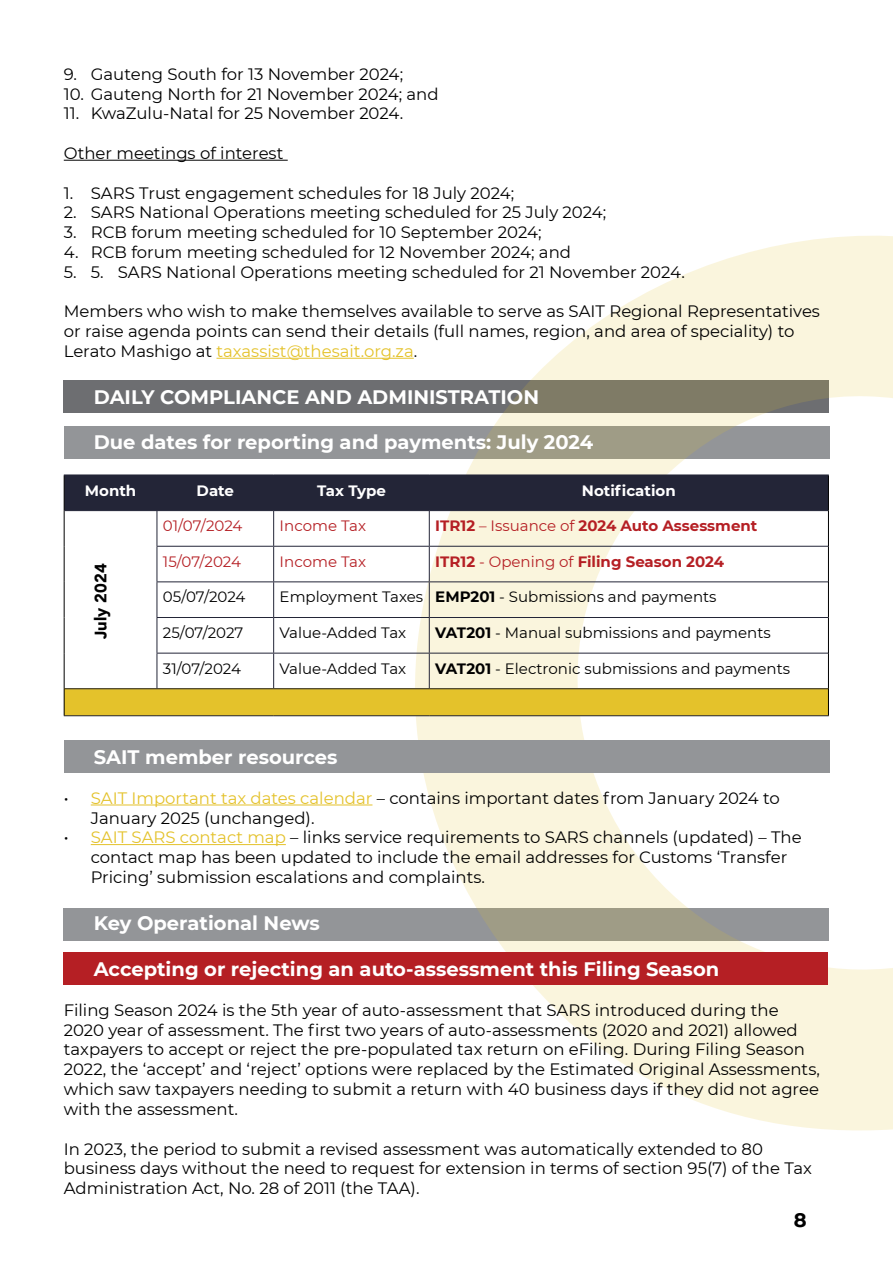
<style>
.page{position:relative;width:893px;height:1263px;background:#fff}
.page>*{position:absolute;margin:0;border:0;box-sizing:border-box;transform-origin:0 0}
.t1{font:700 19.5px "Montserrat";color:#fff}
.t2{font:700 19.5px "Montserrat";color:#000}
.t3{font:16.5px/19.8px "Montserrat";color:#000}
.t4{font:900 16.5px "Avenir";color:#000}
.t5{font:15px "Montserrat";color:#000}
.t6{font:700 15px "Montserrat";color:#b51f24}
.t7{font:15px "Montserrat";color:#b51f24}
.t8{font:700 15px "Montserrat";color:#fff}
.s1{color:#e4c22b}
.s2{font-weight:400}
.s3{font-weight:700}
</style>
<div class="page">
<div style="left:64px;top:381px;width:765px;height:32px;background:#6d6e71"></div>
<div style="left:64px;top:426px;width:765px;height:32px;background:#939598"></div>
<div style="left:64px;top:909px;width:765px;height:32px;background:#939598"></div>
<svg style="left:401px;top:235px;width:492px;height:896px"></svg>
<div style="left:64px;top:952px;width:764px;height:33px;background:#b51f24"></div>
<div style="left:64px;top:741px;width:765px;height:32px;background:#939598"></div>
<hr style="left:64px;top:160px;width:224px;height:1px;background:#000">
<hr style="left:217px;top:358px;width:197px;height:1px;background:#e4c22b">
<hr style="left:91px;top:804px;width:281px;height:1px;background:#e4c22b">
<hr style="left:91px;top:844px;width:195px;height:1px;background:#e4c22b">
<div style="left:65px;top:476px;width:763px;height:34px;background:#232537"></div>
<div style="left:64px;top:689px;width:764px;height:27px;background:#e4c22b"></div>
<hr style="left:64px;top:475px;width:1px;height:36px;background:#000">
<hr style="left:828px;top:475px;width:1px;height:36px;background:#000">
<hr style="left:64px;top:511px;width:1px;height:35px;background:#000">
<hr style="left:828px;top:511px;width:1px;height:35px;background:#000">
<hr style="left:64px;top:546px;width:1px;height:36px;background:#000">
<hr style="left:828px;top:546px;width:1px;height:36px;background:#000">
<hr style="left:64px;top:582px;width:1px;height:35px;background:#000">
<hr style="left:828px;top:582px;width:1px;height:35px;background:#000">
<hr style="left:64px;top:617px;width:1px;height:36px;background:#000">
<hr style="left:828px;top:617px;width:1px;height:36px;background:#000">
<hr style="left:64px;top:653px;width:1px;height:36px;background:#000">
<hr style="left:828px;top:653px;width:1px;height:36px;background:#000">
<hr style="left:157px;top:475px;width:1px;height:35px;background:#232537">
<hr style="left:273px;top:475px;width:1px;height:35px;background:#232537">
<hr style="left:429px;top:475px;width:1px;height:35px;background:#232537">
<hr style="left:157px;top:511px;width:1px;height:35px;background:#232537">
<hr style="left:273px;top:511px;width:1px;height:35px;background:#232537">
<hr style="left:429px;top:511px;width:1px;height:35px;background:#232537">
<hr style="left:157px;top:547px;width:1px;height:34px;background:#232537">
<hr style="left:273px;top:547px;width:1px;height:34px;background:#232537">
<hr style="left:429px;top:547px;width:1px;height:34px;background:#232537">
<hr style="left:157px;top:582px;width:1px;height:35px;background:#232537">
<hr style="left:273px;top:582px;width:1px;height:35px;background:#232537">
<hr style="left:429px;top:582px;width:1px;height:35px;background:#232537">
<hr style="left:157px;top:618px;width:1px;height:35px;background:#232537">
<hr style="left:273px;top:618px;width:1px;height:35px;background:#232537">
<hr style="left:429px;top:618px;width:1px;height:35px;background:#232537">
<hr style="left:157px;top:653px;width:1px;height:35px;background:#232537">
<hr style="left:273px;top:653px;width:1px;height:35px;background:#232537">
<hr style="left:429px;top:653px;width:1px;height:35px;background:#232537">
<hr style="left:157px;top:546px;width:117px;height:1px;background:#232537">
<hr style="left:274px;top:546px;width:155px;height:1px;background:#232537">
<hr style="left:429px;top:546px;width:399px;height:1px;background:#232537">
<hr style="left:157px;top:581px;width:117px;height:1px;background:#232537">
<hr style="left:274px;top:581px;width:155px;height:1px;background:#232537">
<hr style="left:429px;top:581px;width:399px;height:1px;background:#232537">
<hr style="left:157px;top:617px;width:117px;height:1px;background:#232537">
<hr style="left:274px;top:617px;width:155px;height:1px;background:#232537">
<hr style="left:429px;top:617px;width:399px;height:1px;background:#232537">
<hr style="left:157px;top:653px;width:117px;height:1px;background:#232537">
<hr style="left:274px;top:653px;width:155px;height:1px;background:#232537">
<hr style="left:429px;top:653px;width:399px;height:1px;background:#232537">
<hr style="left:65px;top:688px;width:92px;height:1px;background:#232537">
<hr style="left:157px;top:688px;width:117px;height:1px;background:#232537">
<hr style="left:274px;top:688px;width:155px;height:1px;background:#232537">
<hr style="left:429px;top:688px;width:399px;height:1px;background:#232537">
<hr style="left:64px;top:715px;width:93px;height:1px;background:#232537">
<hr style="left:157px;top:715px;width:117px;height:1px;background:#232537">
<hr style="left:274px;top:715px;width:155px;height:1px;background:#232537">
<hr style="left:429px;top:715px;width:400px;height:1px;background:#232537">
<svg style="left:64px;top:689px;width:1px;height:26px"></svg>
<svg style="left:828px;top:689px;width:1px;height:26px"></svg>
<hr style="left:64px;top:475px;width:93px;height:1px;background:#232537">
<hr style="left:157px;top:475px;width:117px;height:1px;background:#232537">
<hr style="left:274px;top:475px;width:155px;height:1px;background:#232537">
<hr style="left:429px;top:475px;width:400px;height:1px;background:#232537">
<hr style="left:65px;top:510px;width:92px;height:1px;background:#232537">
<hr style="left:157px;top:510px;width:117px;height:1px;background:#232537">
<hr style="left:274px;top:510px;width:155px;height:1px;background:#232537">
<hr style="left:429px;top:510px;width:399px;height:1px;background:#232537">
<p class="t3" style="left:64px;top:63px;width:341px">9. Gauteng South for 13 November 2024;</p>
<p class="t3" style="left:64px;top:83px;width:376px">10. Gauteng North for 21 November 2024; and</p>
<p class="t3" style="left:64px;top:103px;width:341px">11. KwaZulu-Natal for 25 November 2024.</p>
<p class="t3" style="left:64px;top:143px;width:221px">Other meetings of interest</p>
<p class="t3" style="left:64px;top:182px;width:452px">1. SARS Trust engagement schedules for 18 July 2024;</p>
<p class="t3" style="left:64px;top:202px;width:544px">2. SARS National Operations meeting scheduled for 25 July 2024;</p>
<p class="t3" style="left:64px;top:222px;width:479px">3. RCB forum meeting scheduled for 10 September 2024;</p>
<p class="t3" style="left:64px;top:242px;width:509px">4. RCB forum meeting scheduled for 12 November 2024; and</p>
<p class="t3" style="left:64px;top:261px;width:623px">5. 5. SARS National Operations meeting scheduled for 21 November 2024.</p>
<p class="t3" style="left:64px;top:301px;width:758px">Members who wish to make themselves available to serve as SAIT Regional Representatives or raise agenda points can send their details (full names, region, and area of speciality) to<br>Lerato Mashigo at <span class="s1">taxassist@thesait.org.za</span>.</p>
<p class="t1" style="left:94px;top:383px;width:447px">DAILY COMPLIANCE AND ADMINISTRATION</p>
<p class="t1" style="left:94px;top:428px;width:501px">Due dates for reporting and payments: July 2024</p>
<p class="t8" style="left:85px;top:479px;width:53px">Month</p>
<p class="t8" style="left:197px;top:479px;width:39px">Date</p>
<p class="t8" style="left:317px;top:479px;width:70px">Tax Type</p>
<p class="t8" style="left:582px;top:479px;width:95px">Notification</p>
<p class="t7" style="left:163px;top:515px;width:81px">01/07/2024</p>
<p class="t7" style="left:280px;top:515px;width:88px">Income Tax</p>
<p class="t6" style="left:435px;top:515px;width:324px">ITR12 <span class="s2">– Issuance of</span> 2024 Auto Assessment</p>
<p class="t7" style="left:163px;top:551px;width:80px">15/07/2024</p>
<p class="t7" style="left:280px;top:551px;width:88px">Income Tax</p>
<p class="t6" style="left:435px;top:551px;width:290px">ITR12 <span class="s2">- Opening of</span> Filing Season 2024</p>
<p class="t5" style="left:163px;top:587px;width:84px">05/07/2024</p>
<p class="t5" style="left:280px;top:587px;width:438px">Employment Taxes <span class="s3">EMP201</span> - Submissions and payments</p>
<p class="t5" style="left:163px;top:622px;width:82px">25/07/2027</p>
<p class="t5" style="left:280px;top:622px;width:128px">Value-Added Tax</p>
<p class="t5" style="left:435px;top:622px;width:337px"><span class="s3">VAT201</span> - Manual submissions and payments</p>
<p class="t5" style="left:163px;top:658px;width:80px">31/07/2024</p>
<p class="t5" style="left:280px;top:658px;width:128px">Value-Added Tax</p>
<p class="t5" style="left:435px;top:658px;width:356px"><span class="s3">VAT201</span> - Electronic submissions and payments</p>
<p class="t4" style="left:87px;top:639px;width:77px;rotate:-90deg">July 2024</p>
<p class="t1" style="left:94px;top:743px;width:245px">SAIT member resources</p>
<p class="t3" style="left:91px;top:787px;width:691px;text-indent:-27px">• <span class="s1">SAIT Important tax dates calendar</span> – contains important dates from January 2024 to<br>January 2025 (unchanged).</p>
<p class="t3" style="left:91px;top:827px;width:712px;text-indent:-27px">• <span class="s1">SAIT SARS contact map</span> – links service requirements to SARS channels (updated) – The contact map has been updated to include the email addresses for Customs ‘Transfer<br>Pricing’ submission escalations and complaints.</p>
<p class="t1" style="left:94px;top:909px;width:228px">Key Operational News</p>
<p class="t1" style="left:94px;top:955px;width:627px">Accepting or rejecting an auto-assessment this Filing Season</p>
<p class="t3" style="left:64px;top:999px;width:758px">Filing Season 2024 is the 5th year of auto-assessment that SARS introduced during the 2020 year of assessment. The first two years of auto-assessments (2020 and 2021) allowed taxpayers to accept or reject the pre-populated tax return on eFiling. During Filing Season 2022, the ‘accept’ and ‘reject’ options were replaced by the Estimated Original Assessments, which saw taxpayers needing to submit a return with 40 business days if they did not agree with the assessment.</p>
<p class="t3" style="left:64px;top:1138px;width:750px">In 2023, the period to submit a revised assessment was automatically extended to 80 business days without the need to request for extension in terms of section 95(7) of the Tax<br>Administration Act, No. 28 of 2011 (the TAA).</p>
<p class="t2" style="left:794px;top:1206px;width:14px">8</p>
</div>
